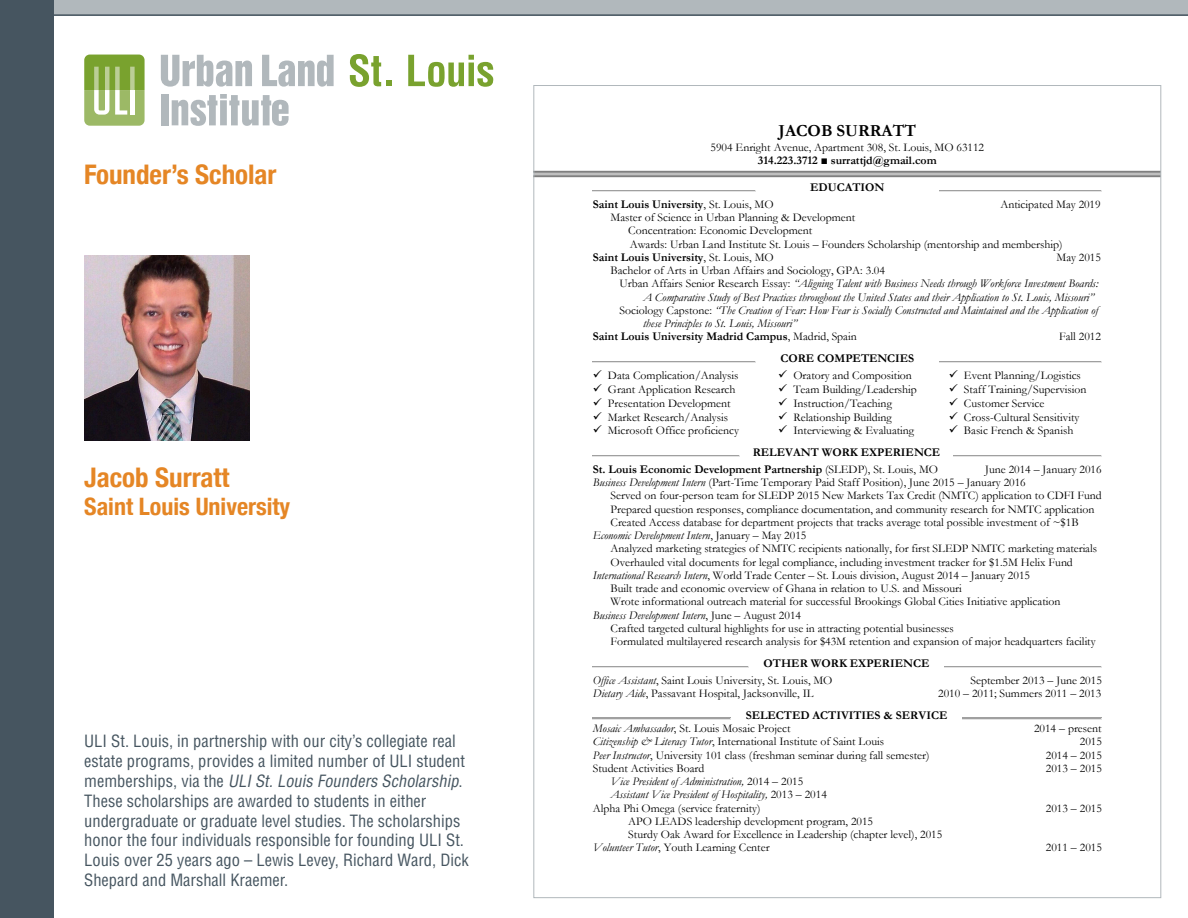
<style>
.page{position:relative;width:1188px;height:918px;background:#fff}
.page>*{position:absolute;margin:0;border:0;box-sizing:border-box;transform-origin:0 0}
.t1{font:700 condensed 27px "Helvetica Neue";color:#e58625}
.t2{font:700 condensed 24px "Helvetica Neue";color:#e58625}
.t3{font:700 16.95px "Garamond";color:#000}
.t4{font:condensed 16.5px/19.8px "Helvetica LT Std";color:#465560}
.t5{font:11.85px/13.4px "Garamond";color:#000}
.t6{font:italic 11.85px "Garamond";color:#000}
.t7{font:700 11.85px/16.6px "Garamond";color:#000;text-align:right}
.s1{font-style:italic}
.s2{font-weight:400}
.s3{font-style:normal}
.s4{font-weight:700}
.s5{font-weight:400;font-style:italic}
</style>
<div class="page">
<hr style="left:593px;top:190px;width:162px;height:1px;background:#a0a0a0">
<hr style="left:593px;top:191px;width:162px;height:1px;background:#e3e3e3">
<hr style="left:940px;top:190px;width:162px;height:1px;background:#a0a0a0">
<hr style="left:940px;top:191px;width:162px;height:1px;background:#e3e3e3">
<hr style="left:593px;top:361px;width:162px;height:2px;background:#a0a0a0">
<hr style="left:593px;top:363px;width:162px;height:1px;background:#e3e3e3">
<hr style="left:940px;top:361px;width:162px;height:2px;background:#a0a0a0">
<hr style="left:940px;top:363px;width:162px;height:1px;background:#e3e3e3">
<hr style="left:593px;top:455px;width:146px;height:1px;background:#a0a0a0">
<hr style="left:593px;top:456px;width:146px;height:1px;background:#e3e3e3">
<hr style="left:953px;top:455px;width:149px;height:2px;background:#a0a0a0">
<hr style="left:954px;top:456px;width:148px;height:1px;background:#e3e3e3">
<hr style="left:593px;top:666px;width:156px;height:1px;background:#a0a0a0">
<hr style="left:593px;top:667px;width:156px;height:1px;background:#e3e3e3">
<hr style="left:945px;top:666px;width:157px;height:1px;background:#a0a0a0">
<hr style="left:945px;top:667px;width:157px;height:1px;background:#e3e3e3">
<hr style="left:593px;top:718px;width:137px;height:1px;background:#a0a0a0">
<hr style="left:593px;top:719px;width:137px;height:1px;background:#e3e3e3">
<hr style="left:963px;top:718px;width:139px;height:1px;background:#a0a0a0">
<hr style="left:963px;top:719px;width:139px;height:1px;background:#e3e3e3">
<svg style="left:536px;top:171px;width:623px;height:6px;background:#9b9b9b"></svg>
<img style="left:84px;top:255px;width:166px;height:185px">
<svg style="left:161px;top:55px;width:91px;height:32px"></svg>
<svg style="left:262px;top:55px;width:72px;height:32px"></svg>
<div style="left:161px;top:94px;width:7px;height:31px;background:#b1b8bc"></div>
<svg style="left:172px;top:94px;width:117px;height:32px"></svg>
<svg style="left:84px;top:55px;width:61px;height:71px;background:#9ebb69"></svg>
<svg style="left:350px;top:54px;width:42px;height:33px"></svg>
<svg style="left:408px;top:55px;width:86px;height:32px"></svg>
<div style="left:50px;top:0;width:1138px;height:15px;background:#b1b8bc"></div>
<div style="left:0;top:0;width:54px;height:918px;background:#465560"></div>
<hr style="left:50px;top:14px;width:1138px;height:2px;background:#465560">
<h1 class="t1" style="left:84px;top:152px;width:194px">Founder’s Scholar</h1>
<h1 class="t1" style="left:84px;top:455px;width:147px">Jacob Surratt</h1>
<h2 class="t2" style="left:84px;top:486px;width:208px">Saint Louis University</h2>
<p class="t4" style="left:84px;top:731px;width:386px">ULI St. Louis, in partnership with our city’s collegiate real estate programs, provides a limited number of ULI student m e m b e rs h i p s , v i a t h e <span class="s1">ULISt.Louis Founders Scholarship</span>.<br>These scholarships are awarded to students in either undergraduate or graduate level studies. The scholarships honor the four individuals responsible for founding ULI St.<br>Louis over 25 years ago – Lewis Levey, Richard Ward, Dick Shepard and Marshall Kraemer.</p>
<h3 class="t3" style="left:779px;top:119px;width:139px">JACOB SURRATT</h3>
<p class="t5" style="left:711px;top:140px;width:275px">5904 Enright Avenue, Apartment 308, St. Louis, MO 63112</p>
<p class="t7" style="left:758px;top:152px;width:180px">314.223.3712 ■ surrattjd@gmail.com</p>
<p class="t7" style="left:810px;top:179px;width:76px">EDUCATION</p>
<p class="t7" style="left:593px;top:196px;width:182px">Saint Louis University<span class="s2">, St. Louis, MO</span></p>
<p class="t5" style="left:1000px;top:197px;width:102px">Anticipated May 2019</p>
<p class="t5" style="left:611px;top:210px;width:246px">Master of Science in Urban Planning &amp; Development</p>
<p class="t5" style="left:628px;top:224px;width:186px">Concentration: Economic Development</p>
<p class="t5" style="left:630px;top:237px;width:434px">Awards: Urban Land Institute St. Louis – Founders Scholarship (mentorship and membership)</p>
<p class="t7" style="left:593px;top:249px;width:182px">Saint Louis University<span class="s2">, St. Louis, MO</span></p>
<p class="t5" style="left:1057px;top:250px;width:46px">May 2015</p>
<p class="t5" style="left:611px;top:263px;width:276px">Bachelor of Arts in Urban Affairs and Sociology, GPA: 3.04</p>
<p class="t6" style="left:619px;top:276px;width:480px"><span class="s3">Urban Affairs Senior Research Essay:</span> “Aligning Talent with Business Needs through Workforce Investment Boards:</p>
<p class="t6" style="left:643px;top:289px;width:453px">A Comparative Study of Best Practices throughout the United States and their Application to St. Louis, Missouri”</p>
<p class="t6" style="left:619px;top:302px;width:480px"><span class="s3">Sociology Capstone:</span> “The Creation of Fear: How Fear is Socially Constructed and Maintained and the Application of</p>
<p class="t6" style="left:643px;top:315px;width:156px">these Principles to St. Louis, Missouri”</p>
<p class="t7" style="left:593px;top:328px;width:265px">Saint Louis University Madrid Campus<span class="s2">, Madrid, Spain</span></p>
<p class="t5" style="left:1059px;top:330px;width:43px">Fall 2012</p>
<p class="t7" style="left:780px;top:350px;width:135px">CORE COMPETENCIES</p>
<p class="t5" style="left:593px;top:369px;width:147px">✓ Data Complication/Analysis</p>
<p class="t5" style="left:778px;top:369px;width:135px">✓ Oratory and Composition</p>
<p class="t5" style="left:949px;top:369px;width:134px">✓ Event Planning/Logistics</p>
<p class="t5" style="left:593px;top:382px;width:144px">✓ Grant Application Research</p>
<p class="t5" style="left:778px;top:382px;width:140px">✓ Team Building/Leadership</p>
<p class="t5" style="left:949px;top:382px;width:139px">✓ Staff Training/Supervision</p>
<p class="t5" style="left:593px;top:396px;width:139px">✓ Presentation Development</p>
<p class="t5" style="left:778px;top:396px;width:115px">✓ Instruction/Teaching</p>
<p class="t5" style="left:949px;top:396px;width:97px">✓ Customer Service</p>
<p class="t5" style="left:593px;top:410px;width:137px">✓ Market Research/Analysis</p>
<p class="t5" style="left:778px;top:410px;width:115px">✓ Relationship Building</p>
<p class="t5" style="left:949px;top:410px;width:132px">✓ Cross-Cultural Sensitivity</p>
<p class="t5" style="left:593px;top:423px;width:148px">✓ Microsoft Office proficiency</p>
<p class="t5" style="left:778px;top:423px;width:137px">✓ Interviewing &amp; Evaluating</p>
<p class="t5" style="left:949px;top:423px;width:126px">✓ Basic French &amp; Spanish</p>
<p class="t7" style="left:593px;top:444px;width:349px">RELEVANT WORK EXPERIENCE<br>St. Louis Economic Development Partnership <span class="s2">(SLEDP), St. Louis, MO</span></p>
<p class="t5" style="left:593px;top:462px;width:510px;text-indent:392px">June 2014 – January 2016<br><span class="s1">Business Development Intern</span> (Part-Time Temporary Paid Staff Position), June 2015 – January 2016</p>
<p class="t5" style="left:611px;top:489px;width:493px">Served on four-person team for SLEDP 2015 New Markets Tax Credit (NMTC) application to CDFI Fund</p>
<p class="t5" style="left:611px;top:502px;width:485px">Prepared question responses, compliance documentation, and community research for NMTC application</p>
<p class="t5" style="left:611px;top:515px;width:470px">Created Access database for department projects that tracks average total possible investment of ~$1B</p>
<p class="t6" style="left:593px;top:527px;width:215px">Economic Development Intern<span class="s3">, January – May 2015</span></p>
<p class="t5" style="left:611px;top:542px;width:488px">Analyzed marketing strategies of NMTC recipients nationally, for first SLEDP NMTC marketing materials</p>
<p class="t5" style="left:611px;top:555px;width:464px">Overhauled vital documents for legal compliance, including investment tracker for $1.5M Helix Fund</p>
<p class="t5" style="left:593px;top:568px;width:439px"><span class="s1">International Research Intern</span>, World Trade Center – St. Louis division, August 2014 – January 2015</p>
<p class="t5" style="left:611px;top:581px;width:353px">Built trade and economic overview of Ghana in relation to U.S. and Missouri</p>
<p class="t5" style="left:611px;top:595px;width:451px">Wrote informational outreach material for successful Brookings Global Cities Initiative application</p>
<p class="t6" style="left:593px;top:607px;width:210px">Business Development Intern<span class="s3">, June – August 2014</span></p>
<p class="t5" style="left:611px;top:621px;width:345px">Crafted targeted cultural highlights for use in attracting potential businesses</p>
<p class="t5" style="left:611px;top:634px;width:487px">Formulated multilayered research analysis for $43M retention and expansion of major headquarters facility</p>
<p class="t5" style="left:593px;top:655px;width:338px;line-height:16.6px;text-indent:171px"><span class="s4">OTHER WORK EXPERIENCE<br></span><span class="s1">Office Assistant</span>, Saint Louis University, St. Louis, MO</p>
<p class="t5" style="left:971px;top:673px;width:133px">September 2013 – June 2015</p>
<p class="t5" style="left:593px;top:686px;width:222px"><span class="s1">Dietary Aide</span>, Passavant Hospital, Jacksonville, IL</p>
<p class="t5" style="left:938px;top:686px;width:165px">2010 – 2011; Summers 2011 – 2013</p>
<p class="t7" style="left:593px;top:709px;width:356px;line-height:13.2px;text-align:left;text-indent:153px">SELECTED ACTIVITIES &amp; SERVICE<br><span class="s5">Mosaic Ambassador</span><span class="s2">, St. Louis Mosaic Project</span></p>
<p class="t5" style="left:1034px;top:721px;width:69px">2014 – present</p>
<p class="t5" style="left:593px;top:735px;width:293px"><span class="s1">Citizenship &amp; Literacy Tutor</span>, International Institute of Saint Louis</p>
<p class="t5" style="left:1080px;top:735px;width:24px">2015</p>
<p class="t5" style="left:593px;top:748px;width:338px"><span class="s1">Peer Instructor</span>, University 101 class (freshman seminar during fall semester)</p>
<p class="t5" style="left:1046px;top:748px;width:58px">2014 – 2015</p>
<p class="t5" style="left:593px;top:761px;width:113px">Student Activities Board</p>
<p class="t5" style="left:1046px;top:761px;width:58px">2013 – 2015</p>
<p class="t6" style="left:611px;top:773px;width:194px">Vice President of Administration, <span class="s3">2014 – 2015</span></p>
<p class="t6" style="left:611px;top:787px;width:218px">Assistant Vice President of Hospitality, <span class="s3">2013 – 2014</span></p>
<p class="t5" style="left:593px;top:801px;width:169px">Alpha Phi Omega (service fraternity)</p>
<p class="t5" style="left:1046px;top:801px;width:58px">2013 – 2015</p>
<p class="t5" style="left:628px;top:814px;width:246px">APO LEADS leadership development program, 2015</p>
<p class="t5" style="left:628px;top:828px;width:315px">Sturdy Oak Award for Excellence in Leadership (chapter level), 2015</p>
<p class="t5" style="left:593px;top:841px;width:178px"><span class="s1">Volunteer Tutor</span>, Youth Learning Center</p>
<p class="t5" style="left:1046px;top:841px;width:58px">2011 – 2015</p>
</div>
